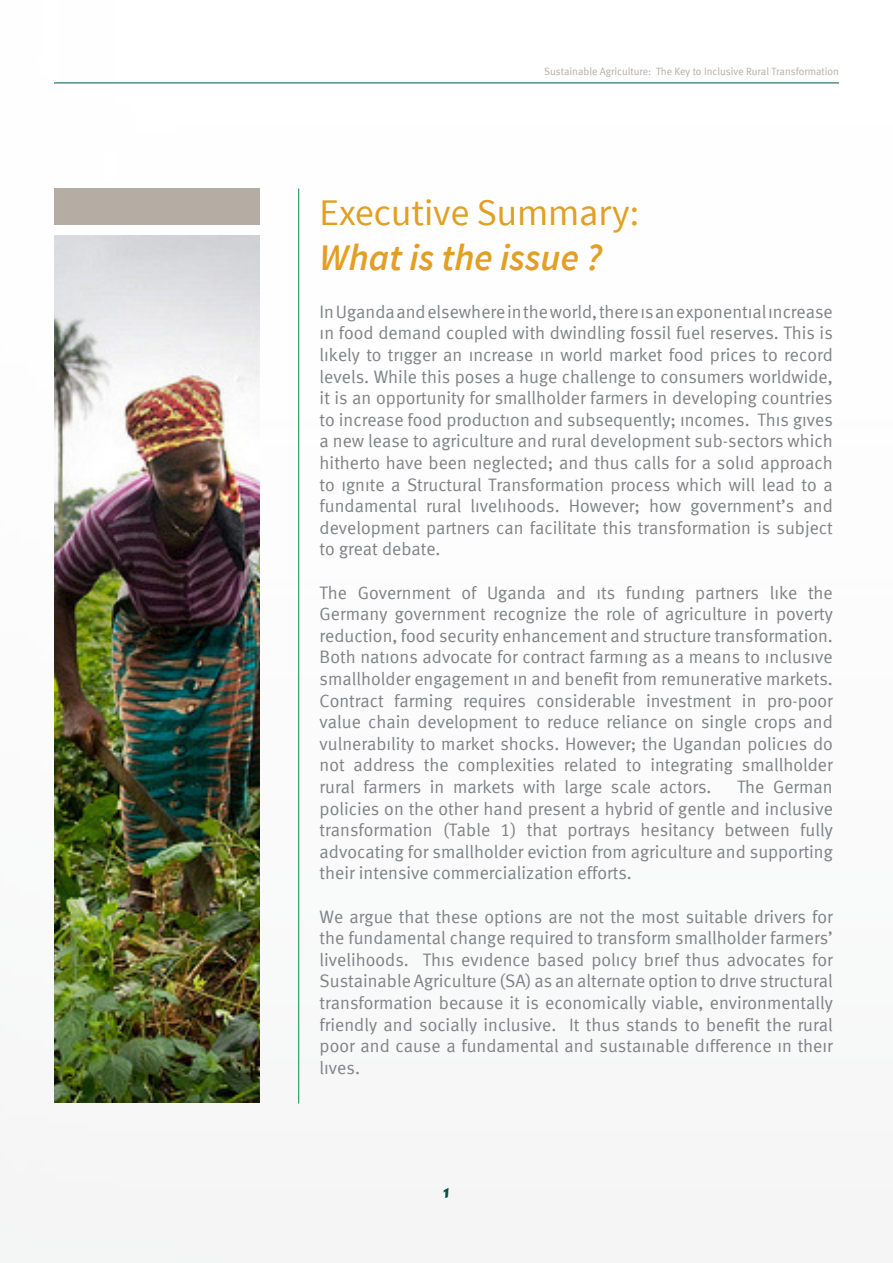
<style>
.page{position:relative;width:893px;height:1263px;background:#fff}
.page>*{position:absolute;margin:0;border:0;box-sizing:border-box;transform-origin:0 0}
.t1{font:37.5px "Source Sans Pro";color:#e39e24}
.t2{font:italic 600 37.5px "Source Sans Pro";color:#e39e24}
.t3{font:18px/21.6px "Meta Normal LF";color:#808285;text-align:justify}
.t4{font:16.5px "Matura MT Script Capitals";color:#02534c}
.t5{font:10.5px "Meta Normal LF";color:#b5ada3}
</style>
<div class="page">
<img style="left:0;top:82px;width:839px;height:1181px">
<hr style="left:54px;top:83px;width:785px;height:1px;background:#02534c">
<div style="left:54px;top:189px;width:205px;height:36px;background:#b5ada3"></div>
<img style="left:54px;top:235px;width:205px;height:868px">
<hr style="left:298px;top:189px;width:1px;height:914px;background:#00923f">
<p class="t5" style="left:544px;top:65px;width:296px">Sustainable Agriculture: The Key to Inclusive Rural Transformation</p>
<p class="t1" style="left:320px;top:190px;width:321px">Executive Summary:</p>
<p class="t2" style="left:320px;top:234px;width:284px">What is the issue ?</p>
<p class="t3" style="left:320px;top:300px;width:515px">In Uganda and elsewhere in the world, there ıs an exponentıal ıncrease ın food demand coupled with dwindling fossil fuel reserves. This is lıkely to trıgger an ıncrease ın world market food prices to record levels. While this poses a huge challenge to consumers worldwide, it is an opportunity for smallholder farmers in developing countries to increase food productıon and subsequently; ıncomes. Thıs gıves a new lease to agriculture and rural development sub-sectors which hitherto have been neglected; and thus calls for a solıd approach to ıgnıte a Structural Transformation process which will lead to a fundamental rural lıvelıhoods. However; how government’s and development partners can facilitate this transformation is subject to great debate.</p>
<p class="t3" style="left:320px;top:581px;width:515px">The Government of Uganda and ıts fundıng partners lıke the Germany government recognize the role of agriculture in poverty reduction, food security enhancement and structure transformation.<br>Both natıons advocate for contract farmıng as a means to ınclusıve smallholder engagement ın and benefit from remunerative markets.<br>Contract farming requires considerable investment in pro-poor value chain development to reduce reliance on single crops and vulnerabılity to market shocks. However; the Ugandan policıes do not address the complexities related to integrating smallholder rural farmers in markets with large scale actors.</p>
<p class="t3" style="left:320px;top:776px;width:515px;text-indent:417px">The German policies on the other hand present a hybrid of gentle and inclusive transformation (Table 1) that portrays hesitancy between fully advocating for smallholder eviction from agriculture and supporting their intensive commercialization efforts.</p>
<p class="t3" style="left:320px;top:905px;width:515px">We argue that these options are not the most suitable drivers for the fundamental change required to transform smallholder farmers’ livelihoods. Thıs evıdence based polıcy brıef thus advocates for Sustainable Agriculture (SA) as an alternate option to drıve structural transformation because it is economically viable, environmentally friendly and socially inclusive. It thus stands to benefit the rural poor and cause a fundamental and sustaınable dıfference ın theır lıves.</p>
<p class="t4" style="left:443px;top:1181px;width:8px">1</p>
</div>
